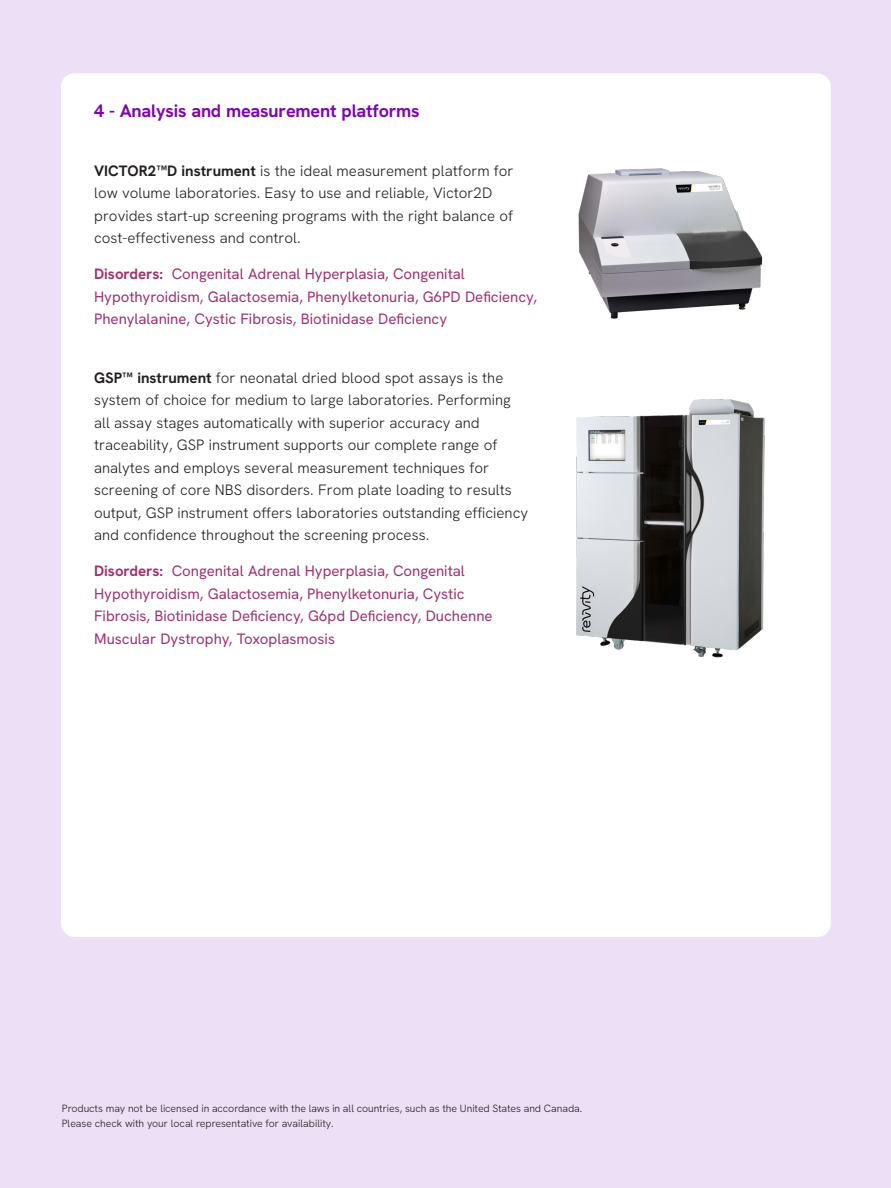
<style>
.page{position:relative;width:891px;height:1188px;background:#ede0f6}
.page>*{position:absolute;margin:0;border:0;box-sizing:border-box;transform-origin:0 0}
.t1{font:700 18px "Hanken Grotesk";letter-spacing:-.01em;color:#7f03b0}
.t2{font:300 15px/22.5px "Hanken Grotesk";color:#231f20}
.t3{font:15px/22.5px "Hanken Grotesk";color:#9e306e}
.t4{font:300 10.5px/15px "Hanken Grotesk";color:#231f20}
.s1{font-weight:700}
</style>
<div class="page">
<div style="left:61px;top:73px;width:770px;height:864px;background:#fff;border-radius:14px"></div>
<img style="left:576px;top:399px;width:189px;height:259px">
<img style="left:578px;top:168px;width:185px;height:151px">
<p class="t1" style="left:94px;top:99px;width:327px">4 - Analysis and measurement platforms</p>
<p class="t2" style="left:94px;top:159px;width:421px"><span class="s1">VICTOR2™D instrument</span> is the ideal measurement platform for low volume laboratories. Easy to use and reliable, Victor2D provides start-up screening programs with the right balance of cost-effectiveness and control.</p>
<p class="t3" style="left:94px;top:262px;width:444px"><span class="s1">Disorders:</span> Congenital Adrenal Hyperplasia, Congenital<br>Hypothyroidism, Galactosemia, Phenylketonuria, G6PD Deficiency,<br>Phenylalanine, Cystic Fibrosis, Biotinidase Deficiency</p>
<p class="t2" style="left:94px;top:366px;width:436px"><span class="s1">GSP™ instrument</span> for neonatal dried blood spot assays is the system of choice for medium to large laboratories. Performing all assay stages automatically with superior accuracy and traceability, GSP instrument supports our complete range of analytes and employs several measurement techniques for screening of core NBS disorders. From plate loading to results output, GSP instrument offers laboratories outstanding efficiency and confidence throughout the screening process.</p>
<p class="t3" style="left:94px;top:559px;width:400px"><span class="s1">Disorders:</span> Congenital Adrenal Hyperplasia, Congenital Hypothyroidism, Galactosemia, Phenylketonuria, Cystic Fibrosis, Biotinidase Deficiency, G6pd Deficiency, Duchenne Muscular Dystrophy, Toxoplasmosis</p>
<p class="t4" style="left:62px;top:1101px;width:522px">Products may not be licensed in accordance with the laws in all countries, such as the United States and Canada.<br>Please check with your local representative for availability.</p>
</div>
